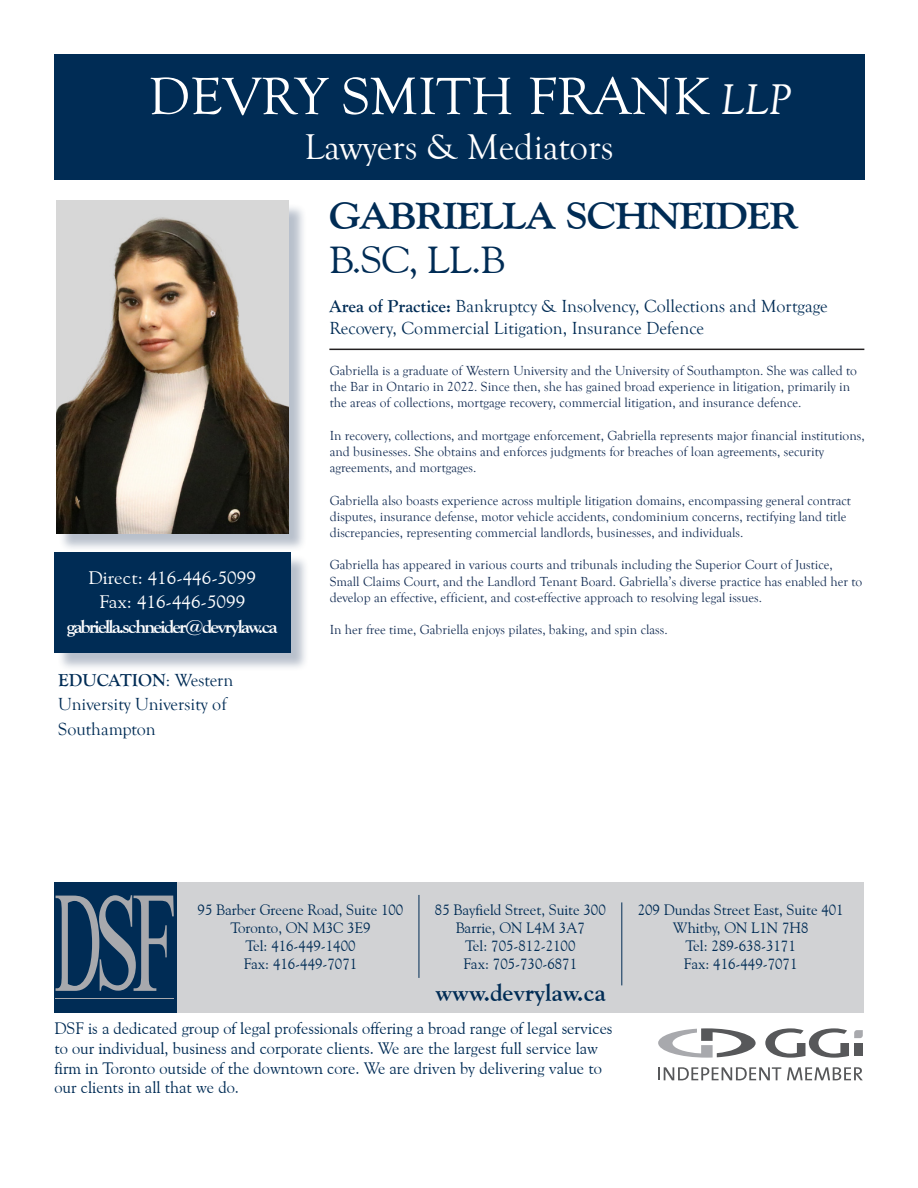
<style>
.page{position:relative;width:918px;height:1188px;background:#fff}
.page>*{position:absolute;margin:0;border:0;box-sizing:border-box;transform-origin:0 0}
.t1{font:54px "Goudy Old Style T";color:#fff;scale:1.04 1}
.t2{font:700 37.5px "Goudy Old Style BT";letter-spacing:-.025em;color:#002c55;scale:1.1 1}
.t3{font:37.5px "Goudy Old Style BT";color:#002c55;scale:1.1 1}
.t4{font:36.75px "Goudy Old Style T";color:#fff}
.t5{font:700 24px "Goudy Old Style BT";color:#002c55}
.t6{font:18.15px/24.8px "Goudy Old Style BT";color:#fff;text-align:center;scale:1.07 1}
.t7{font:700 18.15px "Goudy Old Style BT";letter-spacing:-.09em;color:#fff;scale:1.07 1}
.t8{font:18px/24.8px "Goudy Old Style T";color:#002c55}
.t9{font:16.5px/19.8px "Goudy Old Style BT";color:#002c55}
.t10{font:15px/18px "Goudy Old Style BT";color:#002c55;text-align:center}
.t11{font:13.5px/16.2px "Goudy Old Style T";color:#142d54}
.s1{font-style:italic;font-size:44.1px}
.s2{font-weight:700}
</style>
<div class="page">
<div style="left:54px;top:54px;width:810px;height:125px;background:#002c55"></div>
<div style="left:56px;top:555px;width:253px;height:117px;background:#142d54;opacity:.3"></div>
<div style="left:54px;top:553px;width:237px;height:100px;background:#002c55"></div>
<svg style="left:765px;top:1028px;width:98px;height:30px"></svg>
<svg style="left:658px;top:1028px;width:98px;height:30px"></svg>
<svg style="left:658px;top:1067px;width:123px;height:13px"></svg>
<svg style="left:787px;top:1067px;width:76px;height:13px"></svg>
<div style="left:177px;top:882px;width:687px;height:131px;background:#d1d2d4"></div>
<div style="left:54px;top:882px;width:122px;height:131px;background:#002c55"></div>
<svg style="left:56px;top:895px;width:118px;height:96px"></svg>
<hr style="left:56px;top:998px;width:118px;height:1px;background:#a8a9ad">
<hr style="left:419px;top:895px;width:1px;height:83px;background:#002c55">
<hr style="left:621px;top:902px;width:1px;height:83px;background:#002c55">
<div style="left:58px;top:203px;width:249px;height:350px;background:#142d54;opacity:.3"></div>
<img style="left:56px;top:201px;width:232px;height:333px">
<hr style="left:329px;top:349px;width:535px;height:1px;background:#231f20">
<h1 class="t1" style="left:148px;top:75px;width:619px">DEVRY SMITH FRANK <span class="s1">LLP</span></h1>
<h3 class="t4" style="left:304px;top:132px;width:311px">Lawyers &amp; Mediators</h3>
<h3 class="t6" style="left:89px;top:566px;width:158px">Direct: 416-446-5099<br>Fax: 416-446-5099</h3>
<h3 class="t7" style="left:67px;top:620px;width:198px">gabriella.schneider@devrylaw.ca</h3>
<h3 class="t8" style="left:58px;top:669px;width:177px"><span class="s2">EDUCATION</span>: Western<br>University University of<br>Southampton</h3>
<h2 class="t2" style="left:329px;top:201px;width:428px">GABRIELLA SCHNEIDER</h2>
<h2 class="t3" style="left:329px;top:245px;width:161px">B.SC, LL.B</h2>
<h3 class="t8" style="left:329px;top:297px;width:500px;line-height:21.6px"><span class="s2">Area of Practice:</span> Bankruptcy &amp; Insolvency, Collections and Mortgage<br>Recovery, Commercial Litigation, Insurance Defence</h3>
<p class="t11" style="left:330px;top:363px;width:529px">Gabriella is a graduate of Western University and the University of Southampton. She was called to the Bar in Ontario in 2022. Since then, she has gained broad experience in litigation, primarily in the areas of collections, mortgage recovery, commercial litigation, and insurance defence.</p>
<p class="t11" style="left:330px;top:428px;width:536px">In recovery, collections, and mortgage enforcement, Gabriella represents major financial institutions, and businesses. She obtains and enforces judgments for breaches of loan agreements, security agreements, and mortgages.</p>
<p class="t11" style="left:330px;top:493px;width:523px">Gabriella also boasts experience across multiple litigation domains, encompassing general contract disputes, insurance defense, motor vehicle accidents, condominium concerns, rectifying land title discrepancies, representing commercial landlords, businesses, and individuals.</p>
<p class="t11" style="left:330px;top:558px;width:534px">Gabriella has appeared in various courts and tribunals including the Superior Court of Justice,<br>Small Claims Court, and the Landlord Tenant Board. Gabriella’s diverse practice has enabled her to develop an effective, efficient, and cost-effective approach to resolving legal issues.</p>
<p class="t11" style="left:330px;top:622px;width:339px">In her free time, Gabriella enjoys pilates, baking, and spin class.</p>
<p class="t10" style="left:198px;top:902px;width:207px">95 Barber Greene Road, Suite 100<br>Toronto, ON M3C 3E9<br>Tel: 416-449-1400<br>Fax: 416-449-7071</p>
<p class="t10" style="left:638px;top:902px;width:207px">209 Dundas Street East, Suite 401<br>Whitby, ON L1N 7H8<br>Tel: 289-638-3171<br>Fax: 416-449-7071</p>
<p class="t10" style="left:435px;top:902px;width:172px">85 Bayfield Street, Suite 300<br>Barrie, ON L4M 3A7<br>Tel: 705-812-2100<br>Fax: 705-730-6871</p>
<h3 class="t5" style="left:435px;top:983px;width:172px">www.devrylaw.ca</h3>
<p class="t9" style="left:54px;top:1020px;width:560px">DSF is a dedicated group of legal professionals offering a broad range of legal services to our individual, business and corporate clients. We are the largest full service law firm in Toronto outside of the downtown core. We are driven by delivering value to our clients in all that we do.</p>
</div>
